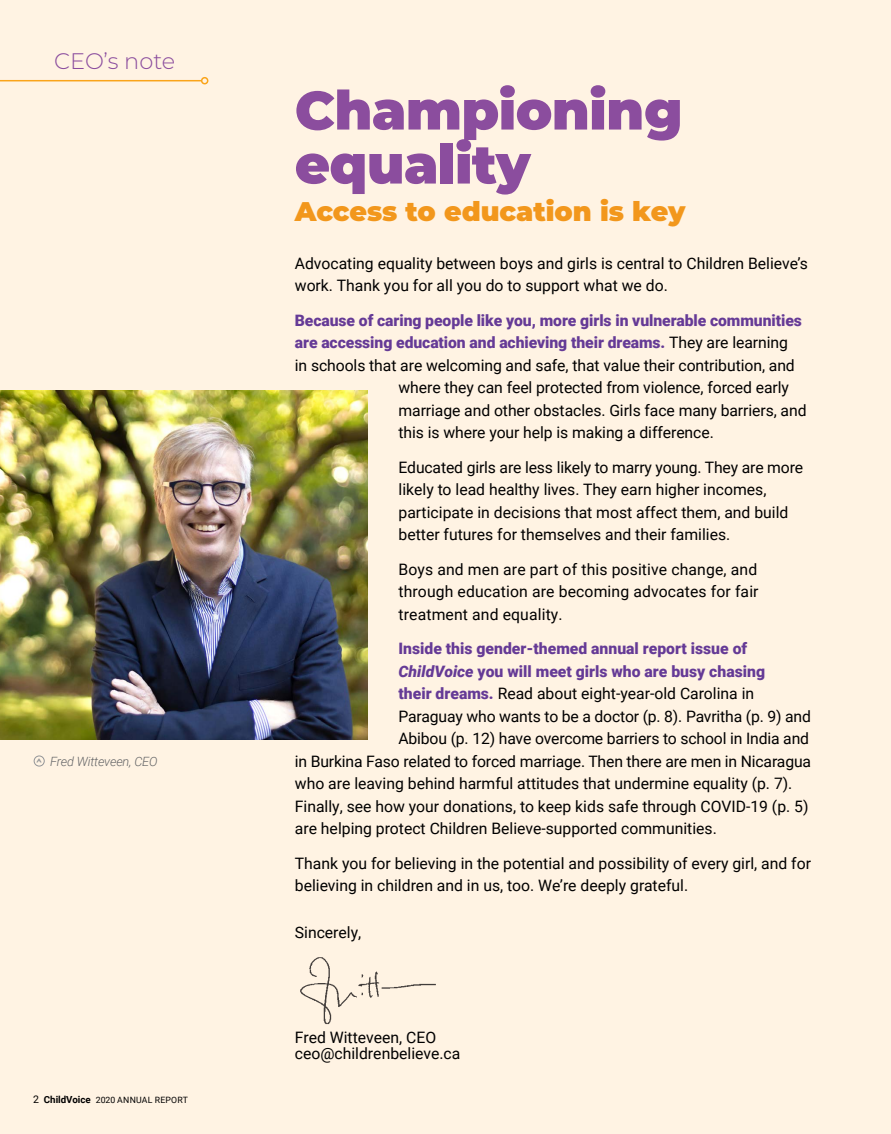
<style>
.page{position:relative;width:891px;height:1134px;background:#fff3e3}
.page>*{position:absolute;margin:0;border:0;box-sizing:border-box;transform-origin:0 0}
.t1{font:900 54px/54px "Montserrat";letter-spacing:-.01em;color:#8b4d9e}
.t2{font:900 27px "Montserrat";color:#f2971c}
.t3{font:300 22.5px "Montserrat";color:#8b4d9e}
.t4{font:15.75px/22.5px "Roboto";color:#000}
.t5{font:900 15.75px "Roboto";letter-spacing:-.005em;color:#653a96}
.t6{font:italic 300 12.75px "Roboto";letter-spacing:-.015em;color:#636466}
.t7{font:700 9.15px "Raleway";color:#939598}
.t8{font:8.7px "Roboto";letter-spacing:.03em;color:#000}
.s1{font-size:10.5px}
.s2{font-weight:700;font-size:9.75px}
.s3{font-weight:400;color:#000}
.s4{font-style:italic}
.s5{font-weight:900;color:#653a96}
</style>
<div class="page">
<hr style="left:0;top:80px;width:202px;height:1px;background:#faa41a">
<div style="left:201px;top:77px;width:7px;height:7px;border:2px solid #faa41a;border-radius:50%"></div>
<img style="left:0;top:390px;width:367px;height:350px">
<div style="left:34px;top:756px;width:10px;height:10px;border:1px solid #939598;border-radius:50%"></div>
<img style="left:300px;top:957px;width:136px;height:68px">
<h3 class="t3" style="left:54px;top:45px;width:123px">CEO’s note</h3>
<p class="t7" style="left:33px;top:763px;width:6px;rotate:-90deg">&gt;</p>
<p class="t6" style="left:50px;top:753px;width:109px">Fred Witteveen, CEO</p>
<p class="t8" style="left:33px;top:1094px;width:156px"><span class="s1">2</span> <span class="s2">ChildVoice</span> 2020 ANNUAL REPORT</p>
<h1 class="t1" style="left:295px;top:80px;width:389px">Championing equality</h1>
<h2 class="t2" style="left:295px;top:191px;width:392px">Access to education is key</h2>
<p class="t4" style="left:295px;top:251px;width:515px">Advocating equality between boys and girls is central to Children Believe’s work. Thank you for all you do to support what we do.</p>
<p class="t5" style="left:295px;top:309px;width:509px">Because of caring people like you, more girls in vulnerable communities</p>
<p class="t5" style="left:295px;top:332px;width:495px">are accessing education and achieving their dreams. <span class="s3">They are learning</span></p>
<p class="t4" style="left:295px;top:353px;width:501px">in schools that are welcoming and safe, that value their contribution, and</p>
<p class="t4" style="left:399px;top:376px;width:392px">where they can feel protected from violence, forced early</p>
<p class="t4" style="left:399px;top:398px;width:410px">marriage and other obstacles. Girls face many barriers, and</p>
<p class="t4" style="left:399px;top:421px;width:317px">this is where your help is making a difference.</p>
<p class="t4" style="left:399px;top:455px;width:406px">Educated girls are less likely to marry young. They are more likely to lead healthy lives. They earn higher incomes, participate in decisions that most affect them, and build better futures for themselves and their families.</p>
<p class="t4" style="left:399px;top:557px;width:362px;text-align:justify">Boys and men are part of this positive change, and through education are becoming advocates for fair treatment and equality.</p>
<p class="t5" style="left:399px;top:638px;width:350px">Inside this gender-themed annual report issue of</p>
<p class="t5" style="left:399px;top:660px;width:368px"><span class="s4">ChildVoice</span> you will meet girls who are busy chasing</p>
<p class="t4" style="left:399px;top:682px;width:357px"><span class="s5">their dreams.</span> Read about eight-year-old Carolina in</p>
<p class="t4" style="left:399px;top:704px;width:414px">Paraguay who wants to be a doctor (p. 8). Pavritha (p. 9) and</p>
<p class="t4" style="left:399px;top:727px;width:412px">Abibou (p. 12) have overcome barriers to school in India and</p>
<p class="t4" style="left:295px;top:749px;width:518px">in Burkina Faso related to forced marriage. Then there are men in Nicaragua</p>
<p class="t4" style="left:295px;top:772px;width:499px">who are leaving behind harmful attitudes that undermine equality (p. 7).</p>
<p class="t4" style="left:295px;top:794px;width:515px">Finally, see how your donations, to keep kids safe through COVID-19 (p. 5)</p>
<p class="t4" style="left:295px;top:817px;width:423px">are helping protect Children Believe-supported communities.</p>
<p class="t4" style="left:295px;top:851px;width:518px">Thank you for believing in the potential and possibility of every girl, and for believing in children and in us, too. We’re deeply grateful.</p>
<p class="t4" style="left:295px;top:920px;width:68px">Sincerely,</p>
<p class="t4" style="left:295px;top:1028px;width:167px;line-height:16.5px">Fred Witteveen, CEO ceo@childrenbelieve.ca</p>
</div>
